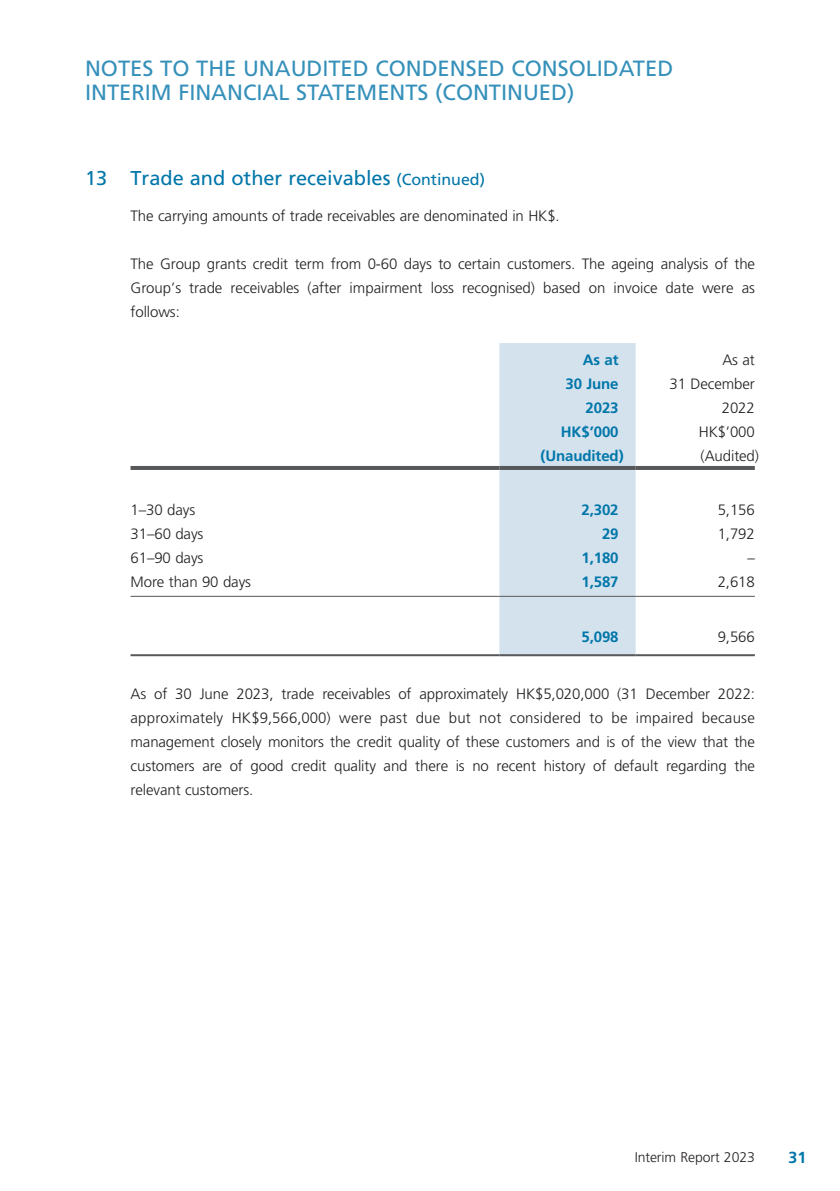
<style>
.page{position:relative;width:840px;height:1191px;background:#fff}
.page>*{position:absolute;margin:0;border:0;box-sizing:border-box;transform-origin:0 0}
.t1{font:22px/24px "Frutiger LT Std";color:#3590ba}
.t2{font:20px "Frutiger LT Std";color:#0076a9}
.t3{font:700 16px "Frutiger LT Std";color:#0076a9}
.t4{font:300 15px/24px "Frutiger LT Std";letter-spacing:-.005em;color:#231f20;text-align:justify}
.t5{font:700 15px "Frutiger LT Std";letter-spacing:-.005em;color:#0076a9}
.t6{font:300 14px "Frutiger LT Std";letter-spacing:-.005em;color:#231f20}
.s1{font-size:16px}
</style>
<div class="page">
<div style="left:499px;top:343px;width:136px;height:311px;background:#d4e2ee"></div>
<hr style="left:130px;top:466px;width:369px;height:4px;background:#57585a">
<hr style="left:499px;top:466px;width:136px;height:4px;background:#57585a">
<hr style="left:635px;top:466px;width:119px;height:4px;background:#57585a">
<hr style="left:130px;top:596px;width:369px;height:1px;background:#57585a">
<hr style="left:499px;top:596px;width:136px;height:1px;background:#57585a">
<hr style="left:635px;top:596px;width:119px;height:1px;background:#57585a">
<hr style="left:130px;top:654px;width:369px;height:2px;background:#57585a">
<hr style="left:499px;top:654px;width:136px;height:2px;background:#57585a">
<hr style="left:635px;top:654px;width:119px;height:2px;background:#57585a">
<h1 class="t1" style="left:85px;top:56px;width:589px">NOTES TO THE UNAUDITED CONDENSED CONSOLIDATED<br>INTERIM FINANCIAL STATEMENTS (CONTINUED)</h1>
<h2 class="t2" style="left:85px;top:166px;width:401px">13 Trade and other receivables <span class="s1">(Continued)</span></h2>
<p class="t4" style="left:130px;top:203px;width:430px">The carrying amounts of trade receivables are denominated in HK$.</p>
<p class="t4" style="left:130px;top:251px;width:625px">The Group grants credit term from 0-60 days to certain customers. The ageing analysis of the Group’s trade receivables (after impairment loss recognised) based on invoice date were as follows:</p>
<p class="t5" style="left:582px;top:350px;width:37px">As at</p>
<p class="t4" style="left:722px;top:347px;width:34px">As at</p>
<p class="t5" style="left:565px;top:374px;width:55px">30 June</p>
<p class="t4" style="left:669px;top:371px;width:87px">31 December</p>
<p class="t5" style="left:585px;top:398px;width:35px">2023</p>
<p class="t4" style="left:721px;top:395px;width:35px">2022</p>
<p class="t5" style="left:560px;top:422px;width:59px">HK$’000</p>
<p class="t4" style="left:698px;top:419px;width:58px">HK$’000</p>
<p class="t5" style="left:540px;top:446px;width:85px">(Unaudited)</p>
<p class="t4" style="left:700px;top:443px;width:60px">(Audited)</p>
<p class="t4" style="left:130px;top:498px;width:66px">1–30 days</p>
<p class="t5" style="left:581px;top:501px;width:39px">2,302</p>
<p class="t4" style="left:717px;top:498px;width:39px">5,156</p>
<p class="t4" style="left:130px;top:522px;width:74px">31–60 days</p>
<p class="t5" style="left:601px;top:525px;width:18px">29</p>
<p class="t4" style="left:717px;top:522px;width:39px">1,792</p>
<p class="t4" style="left:130px;top:546px;width:74px">61–90 days</p>
<p class="t5" style="left:581px;top:549px;width:39px">1,180</p>
<p class="t4" style="left:747px;top:546px;width:9px">–</p>
<p class="t4" style="left:130px;top:570px;width:122px">More than 90 days</p>
<p class="t5" style="left:581px;top:573px;width:39px">1,587</p>
<p class="t4" style="left:717px;top:570px;width:39px">2,618</p>
<p class="t5" style="left:581px;top:628px;width:39px">5,098</p>
<p class="t4" style="left:717px;top:625px;width:39px">9,566</p>
<p class="t4" style="left:130px;top:682px;width:625px">As of 30 June 2023, trade receivables of approximately HK$5,020,000 (31 December 2022: approximately HK$9,566,000) were past due but not considered to be impaired because management closely monitors the credit quality of these customers and is of the view that the customers are of good credit quality and there is no recent history of default regarding the relevant customers.</p>
<p class="t6" style="left:634px;top:1148px;width:122px">Interim Report 2023</p>
<p class="t3" style="left:788px;top:1147px;width:19px">31</p>
</div>
